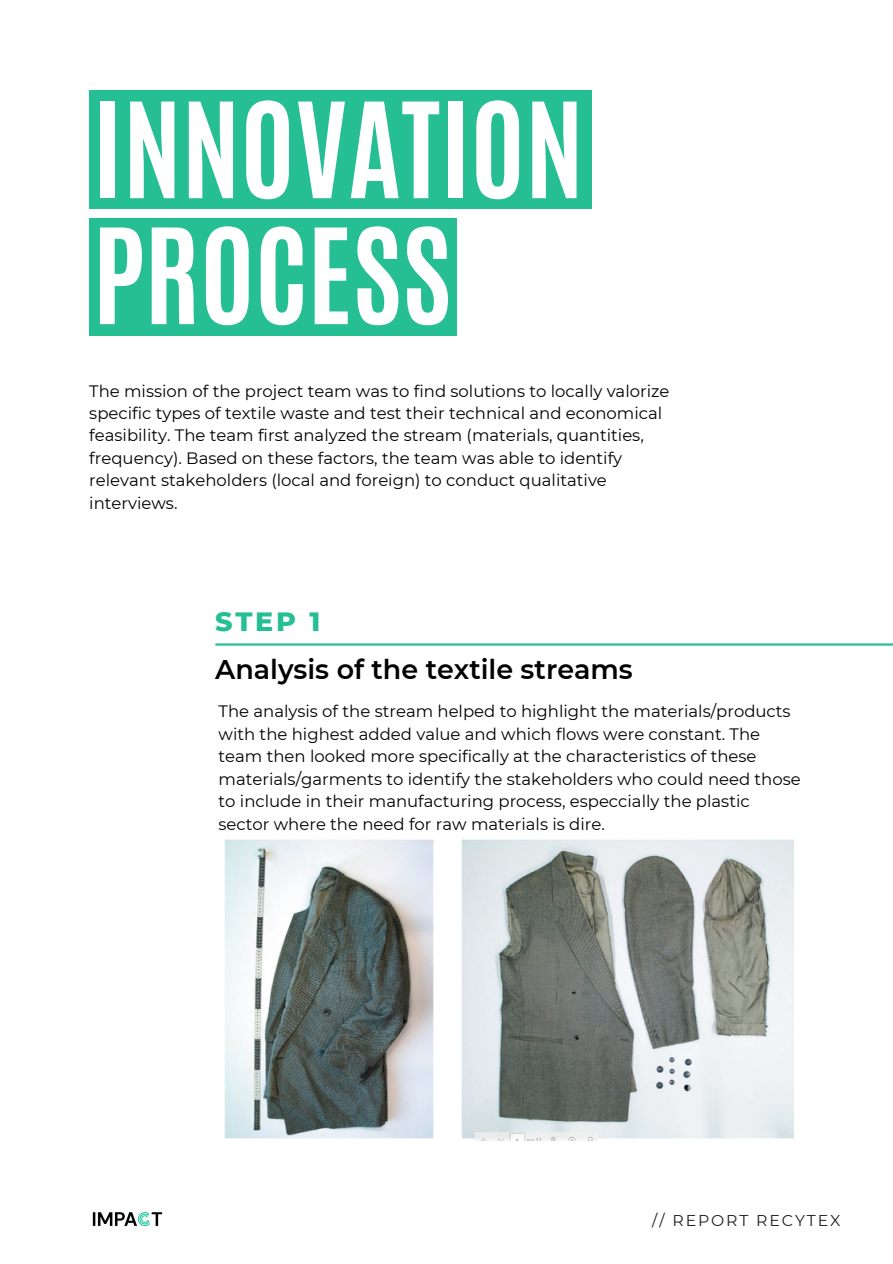
<style>
.page{position:relative;width:893px;height:1264px;background:#fff}
.page>*{position:absolute;margin:0;border:0;box-sizing:border-box;transform-origin:0 0}
.t1{font:700 112.35px "Antonio";color:#fff}
.t2{font:600 27px "Montserrat";color:#000}
.t3{font:800 27px "Montserrat";color:#26bf93}
.t4{font:16.5px/22.5px "Montserrat";color:#000}
.t5{font:15.75px "Montserrat";letter-spacing:.12em;color:#202020}
</style>
<div class="page">
<hr style="left:216px;top:643px;width:676px;height:2px;background:#26bf93">
<img style="left:93px;top:1212px;width:69px;height:14px">
<img style="left:224px;top:839px;width:569px;height:301px">
<div style="left:89px;top:218px;width:367px;height:118px;background:#26bf93"></div>
<div style="left:89px;top:90px;width:502px;height:119px;background:#26bf93"></div>
<p class="t1" style="left:93px;top:70px;width:492px">INNOVATION</p>
<p class="t1" style="left:93px;top:196px;width:360px">PROCESS</p>
<p class="t4" style="left:89px;top:379px;width:581px">The mission of the project team was to find solutions to locally valorize specific types of textile waste and test their technical and economical feasibility. The team first analyzed the stream (materials, quantities, frequency). Based on these factors, the team was able to identify relevant stakeholders (local and foreign) to conduct qualitative interviews.</p>
<p class="t3" style="left:215px;top:605px;width:107px">STEP 1</p>
<p class="t2" style="left:215px;top:652px;width:419px">Analysis of the textile streams</p>
<p class="t4" style="left:218px;top:700px;width:583px">The analysis of the stream helped to highlight the materials/products with the highest added value and which flows were constant. The team then looked more specifically at the characteristics of these materials/garments to identify the stakeholders who could need those to include in their manufacturing process, especcially the plastic sector where the need for raw materials is dire.</p>
<p class="t5" style="left:652px;top:1210px;width:190px">// REPORT RECYTEX</p>
</div>
